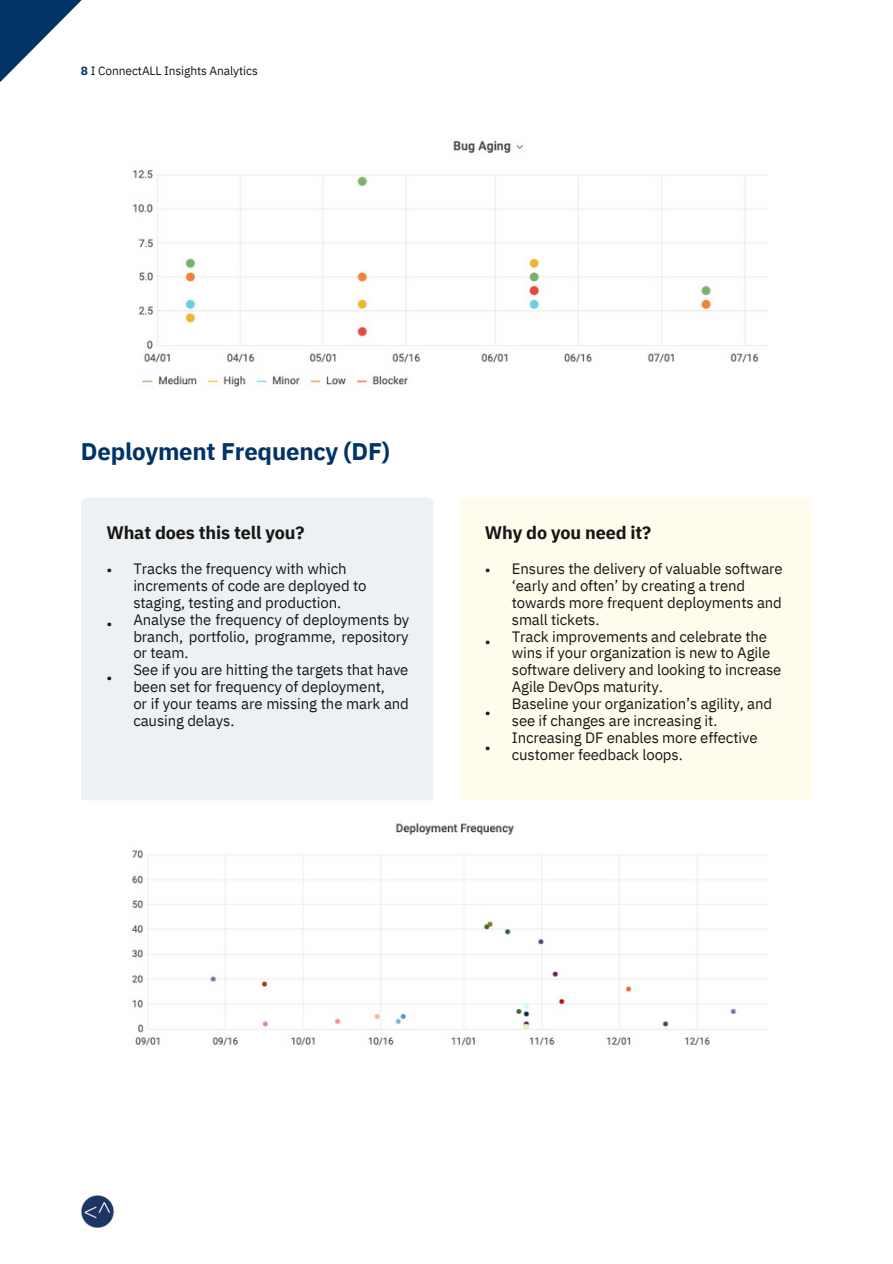
<style>
.page{position:relative;width:893px;height:1264px;background:#fff}
.page>*{position:absolute;margin:0;border:0;box-sizing:border-box;transform-origin:0 0}
.t1{font:700 24px "IBM Plex Sans";letter-spacing:-.01em;color:#036}
.t2{font:700 18px "IBM Plex Sans";letter-spacing:-.01em;color:#171615}
.t3{font:15px/16.8px "IBM Plex Sans";letter-spacing:-.01em;color:#171615}
.t4{font:12px "IBM Plex Sans";letter-spacing:-.01em;color:#171615}
.s1{font-weight:700;color:#036}
</style>
<div class="page">
<img style="left:81px;top:1195px;width:32px;height:32px">
<svg style="left:0;top:0;width:82px;height:82px"></svg>
<img style="left:133px;top:140px;width:635px;height:247px">
<div style="left:81px;top:497px;width:352px;height:303px;background:#edf1f4"></div>
<div style="left:460px;top:497px;width:351px;height:303px;background:#fffced"></div>
<img style="left:131px;top:822px;width:637px;height:224px">
<div style="left:120px;top:132px;width:36px;height:28px;background:#fff"></div>
<div style="left:123px;top:811px;width:36px;height:27px;background:#fff"></div>
<p class="t4" style="left:81px;top:63px;width:178px"><span class="s1">8</span> І ConnectALL Insights Analytics</p>
<h1 class="t1" style="left:81px;top:436px;width:310px">Deployment Frequency (DF)</h1>
<p class="t2" style="left:106px;top:520px;width:200px">What does this tell you?</p>
<p class="t2" style="left:485px;top:520px;width:168px">Why do you need it?</p>
<p class="t3" style="left:106px;top:561px;width:7px">•</p>
<p class="t3" style="left:106px;top:615px;width:7px">•</p>
<p class="t3" style="left:106px;top:668px;width:7px">•</p>
<p class="t3" style="left:133px;top:560px;width:277px">Tracks the frequency with which increments of code are deployed to staging, testing and production.<br>Analyse the frequency of deployments by branch, portfolio, programme, repository or team.<br>See if you are hitting the targets that have been set for frequency of deployment,<br>or if your teams are missing the mark and causing delays.</p>
<p class="t3" style="left:485px;top:561px;width:7px">•</p>
<p class="t3" style="left:485px;top:633px;width:7px">•</p>
<p class="t3" style="left:485px;top:704px;width:7px">•</p>
<p class="t3" style="left:485px;top:739px;width:7px">•</p>
<p class="t3" style="left:512px;top:560px;width:272px">Ensures the delivery of valuable software ‘early and often’ by creating a trend towards more frequent deployments and small tickets.<br>Track improvements and celebrate the wins if your organization is new to Agile software delivery and looking to increase Agile DevOps maturity.<br>Baseline your organization’s agility, and see if changes are increasing it.<br>Increasing DF enables more effective customer feedback loops.</p>
</div>
